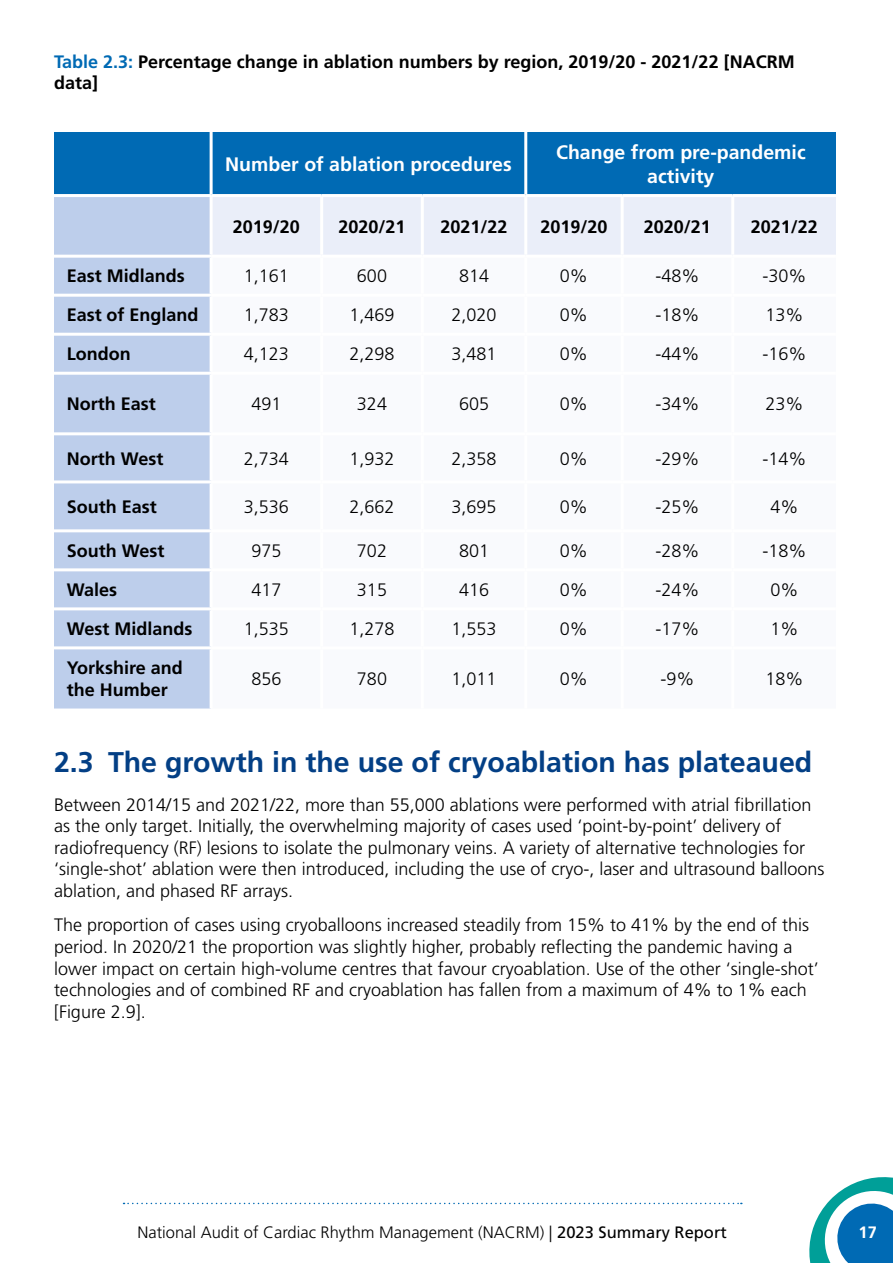
<style>
.page{position:relative;width:893px;height:1263px;background:#fff}
.page>*{position:absolute;margin:0;border:0;box-sizing:border-box;transform-origin:0 0}
.Sub_header_-_blue_19{font:700 28.5px "Frutiger LT Std";color:#033f85}
.Table_header_font_wh{font:700 19.5px/23.4px "Frutiger LT Std";color:#fff;text-align:center}
.Paragraph_body_copy{font:300 18px/21.6px "Frutiger LT Std";color:#000}
.Table_body_content{font:300 18px "Frutiger LT Std";color:#000}
.Table_graph_header_f{font:700 18px/21.6px "Frutiger LT Std";color:#000}
.Table_sub_header__bl{font:700 18px/21.6px "Frutiger LT Std";color:#000}
.t1{font:300 16.5px "Frutiger LT Std";color:#000}
.t2{font:700 16.5px "Frutiger LT Com";color:#fff}
.s1{color:#006ab4}
.s2{font-weight:400}
</style>
<div class="page">
<svg style="left:809px;top:1177px;width:84px;height:86px"></svg>
<svg style="left:124px;top:1203px;width:618px;height:1px"></svg>
<div style="left:54px;top:132px;width:782px;height:62px;background:#006ab4"></div>
<div style="left:54px;top:197px;width:156px;height:511px;background:#bdceeb"></div>
<div style="left:213px;top:197px;width:623px;height:58px;background:#eaeef9"></div>
<hr style="left:210px;top:132px;width:3px;height:62px;background:#fff">
<hr style="left:524px;top:132px;width:3px;height:62px;background:#fff">
<hr style="left:320px;top:197px;width:3px;height:58px;background:#fff">
<hr style="left:421px;top:197px;width:3px;height:58px;background:#fff">
<hr style="left:524px;top:197px;width:3px;height:58px;background:#fff">
<hr style="left:621px;top:197px;width:3px;height:58px;background:#fff">
<hr style="left:731px;top:197px;width:3px;height:58px;background:#fff">
<hr style="left:54px;top:255px;width:157px;height:3px;background:#fff">
<hr style="left:54px;top:294px;width:157px;height:3px;background:#fff">
<hr style="left:54px;top:333px;width:157px;height:3px;background:#fff">
<hr style="left:54px;top:372px;width:157px;height:3px;background:#fff">
<hr style="left:54px;top:432px;width:157px;height:3px;background:#fff">
<hr style="left:54px;top:480px;width:157px;height:3px;background:#fff">
<hr style="left:54px;top:529px;width:157px;height:3px;background:#fff">
<hr style="left:54px;top:568px;width:157px;height:3px;background:#fff">
<hr style="left:54px;top:607px;width:157px;height:3px;background:#fff">
<hr style="left:54px;top:646px;width:157px;height:3px;background:#fff">
<p class="Table_graph_header_f" style="left:54px;top:51px;width:742px"><span class="s1">Table 2.3:</span> Percentage change in ablation numbers by region, 2019/20 - 2021/22 [NACRM data]</p>
<p class="Table_header_font_wh" style="left:225px;top:153px;width:288px">Number of ablation procedures</p>
<p class="Table_header_font_wh" style="left:556px;top:141px;width:251px">Change from pre-pandemic activity</p>
<p class="Table_sub_header__bl" style="left:233px;top:216px;width:69px">2019/20</p>
<p class="Table_sub_header__bl" style="left:338px;top:216px;width:69px">2020/21</p>
<p class="Table_sub_header__bl" style="left:440px;top:216px;width:69px">2021/22</p>
<p class="Table_sub_header__bl" style="left:540px;top:216px;width:69px">2019/20</p>
<p class="Table_sub_header__bl" style="left:644px;top:216px;width:69px">2020/21</p>
<p class="Table_sub_header__bl" style="left:751px;top:216px;width:69px">2021/22</p>
<p class="Table_graph_header_f" style="left:67px;top:265px;width:120px">East Midlands</p>
<p class="Table_body_content" style="left:244px;top:266px;width:47px">1,161</p>
<p class="Table_body_content" style="left:357px;top:266px;width:32px">600</p>
<p class="Table_body_content" style="left:459px;top:266px;width:32px">814</p>
<p class="Table_body_content" style="left:560px;top:266px;width:30px">0%</p>
<p class="Table_body_content" style="left:655px;top:266px;width:46px">-48%</p>
<p class="Table_body_content" style="left:762px;top:266px;width:46px">-30%</p>
<p class="Table_graph_header_f" style="left:67px;top:304px;width:133px">East of England</p>
<p class="Table_body_content" style="left:244px;top:305px;width:47px">1,783</p>
<p class="Table_body_content" style="left:349px;top:305px;width:47px">1,469</p>
<p class="Table_body_content" style="left:451px;top:305px;width:47px">2,020</p>
<p class="Table_body_content" style="left:560px;top:305px;width:30px">0%</p>
<p class="Table_body_content" style="left:655px;top:305px;width:46px">-18%</p>
<p class="Table_body_content" style="left:765px;top:305px;width:40px">13%</p>
<p class="Table_graph_header_f" style="left:67px;top:343px;width:65px">London</p>
<p class="Table_body_content" style="left:244px;top:344px;width:47px">4,123</p>
<p class="Table_body_content" style="left:349px;top:344px;width:47px">2,298</p>
<p class="Table_body_content" style="left:451px;top:344px;width:47px">3,481</p>
<p class="Table_body_content" style="left:560px;top:344px;width:30px">0%</p>
<p class="Table_body_content" style="left:655px;top:344px;width:46px">-44%</p>
<p class="Table_body_content" style="left:762px;top:344px;width:46px">-16%</p>
<p class="Table_graph_header_f" style="left:67px;top:393px;width:91px">North East</p>
<p class="Table_body_content" style="left:251px;top:394px;width:32px">491</p>
<p class="Table_body_content" style="left:357px;top:394px;width:32px">324</p>
<p class="Table_body_content" style="left:459px;top:394px;width:32px">605</p>
<p class="Table_body_content" style="left:560px;top:394px;width:30px">0%</p>
<p class="Table_body_content" style="left:655px;top:394px;width:46px">-34%</p>
<p class="Table_body_content" style="left:765px;top:394px;width:40px">23%</p>
<p class="Table_sub_header__bl" style="left:67px;top:448px;width:98px">North West</p>
<p class="Table_body_content" style="left:244px;top:448px;width:47px">2,734</p>
<p class="Table_body_content" style="left:349px;top:448px;width:47px">1,932</p>
<p class="Table_body_content" style="left:451px;top:448px;width:47px">2,358</p>
<p class="Table_body_content" style="left:560px;top:448px;width:30px">0%</p>
<p class="Table_body_content" style="left:655px;top:448px;width:46px">-29%</p>
<p class="Table_body_content" style="left:762px;top:448px;width:46px">-14%</p>
<p class="Table_sub_header__bl" style="left:67px;top:496px;width:92px">South East</p>
<p class="Table_body_content" style="left:244px;top:497px;width:47px">3,536</p>
<p class="Table_body_content" style="left:349px;top:497px;width:47px">2,662</p>
<p class="Table_body_content" style="left:451px;top:497px;width:47px">3,695</p>
<p class="Table_body_content" style="left:560px;top:497px;width:30px">0%</p>
<p class="Table_body_content" style="left:655px;top:497px;width:46px">-25%</p>
<p class="Table_body_content" style="left:770px;top:497px;width:30px">4%</p>
<p class="Table_sub_header__bl" style="left:67px;top:540px;width:99px">South West</p>
<p class="Table_body_content" style="left:251px;top:541px;width:32px">975</p>
<p class="Table_body_content" style="left:357px;top:541px;width:32px">702</p>
<p class="Table_body_content" style="left:459px;top:541px;width:32px">801</p>
<p class="Table_body_content" style="left:560px;top:541px;width:30px">0%</p>
<p class="Table_body_content" style="left:655px;top:541px;width:46px">-28%</p>
<p class="Table_body_content" style="left:762px;top:541px;width:46px">-18%</p>
<p class="Table_sub_header__bl" style="left:67px;top:579px;width:52px">Wales</p>
<p class="Table_body_content" style="left:251px;top:580px;width:32px">417</p>
<p class="Table_body_content" style="left:357px;top:580px;width:32px">315</p>
<p class="Table_body_content" style="left:459px;top:580px;width:32px">416</p>
<p class="Table_body_content" style="left:560px;top:580px;width:30px">0%</p>
<p class="Table_body_content" style="left:655px;top:580px;width:46px">-24%</p>
<p class="Table_body_content" style="left:770px;top:580px;width:30px">0%</p>
<p class="Table_sub_header__bl" style="left:67px;top:618px;width:127px">West Midlands</p>
<p class="Table_body_content" style="left:244px;top:619px;width:47px">1,535</p>
<p class="Table_body_content" style="left:349px;top:619px;width:47px">1,278</p>
<p class="Table_body_content" style="left:451px;top:619px;width:47px">1,553</p>
<p class="Table_body_content" style="left:560px;top:619px;width:30px">0%</p>
<p class="Table_body_content" style="left:655px;top:619px;width:46px">-17%</p>
<p class="Table_body_content" style="left:770px;top:619px;width:30px">1%</p>
<p class="Table_sub_header__bl" style="left:67px;top:657px;width:118px">Yorkshire and the Humber</p>
<p class="Table_body_content" style="left:251px;top:668px;width:32px">856</p>
<p class="Table_body_content" style="left:357px;top:668px;width:32px">780</p>
<p class="Table_body_content" style="left:451px;top:668px;width:47px">1,011</p>
<p class="Table_body_content" style="left:560px;top:668px;width:30px">0%</p>
<p class="Table_body_content" style="left:660px;top:668px;width:36px">-9%</p>
<p class="Table_body_content" style="left:765px;top:668px;width:40px">18%</p>
<p class="Sub_header_-_blue_19" style="left:54px;top:745px;width:760px">2.3 The growth in the use of cryoablation has plateaued</p>
<p class="Paragraph_body_copy" style="left:54px;top:794px;width:772px">Between 2014/15 and 2021/22, more than 55,000 ablations were performed with atrial fibrillation as the only target. Initially, the overwhelming majority of cases used ‘point-by-point’ delivery of radiofrequency (RF) lesions to isolate the pulmonary veins. A variety of alternative technologies for ‘single-shot’ ablation were then introduced, including the use of cryo-, laser and ultrasound balloons ablation, and phased RF arrays.</p>
<p class="Paragraph_body_copy" style="left:54px;top:915px;width:766px">The proportion of cases using cryoballoons increased steadily from 15% to 41% by the end of this period. In 2020/21 the proportion was slightly higher, probably reflecting the pandemic having a lower impact on certain high-volume centres that favour cryoablation. Use of the other ‘single-shot’ technologies and of combined RF and cryoablation has fallen from a maximum of 4% to 1% each [Figure 2.9].</p>
<p class="t1" style="left:138px;top:1223px;width:591px">National Audit of Cardiac Rhythm Management (NACRM) | <span class="s2">2023 Summary Report</span></p>
<p class="t2" style="left:859px;top:1222px;width:20px">17</p>
</div>
